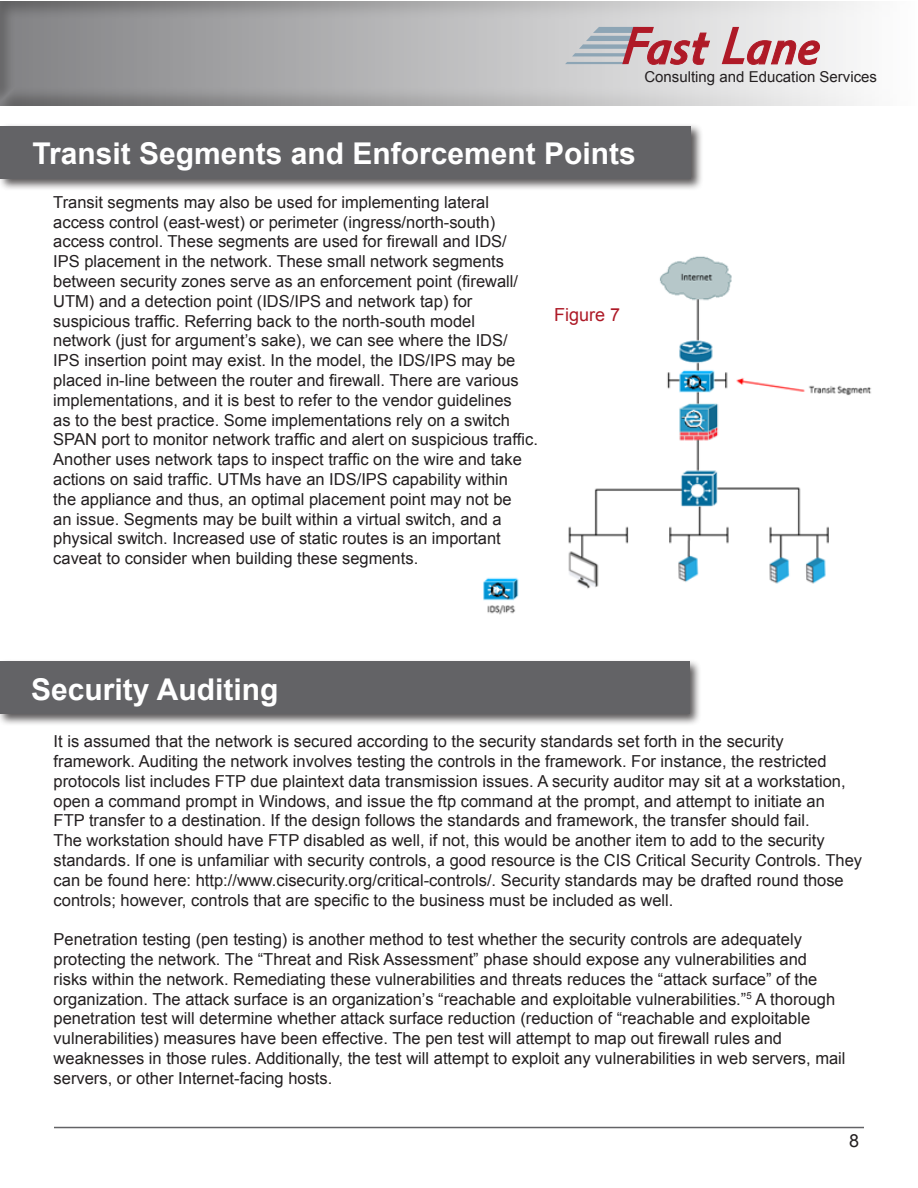
<style>
.page{position:relative;width:918px;height:1188px;background:#fff}
.page>*{position:absolute;margin:0;border:0;box-sizing:border-box;transform-origin:0 0}
.t1{font:700 30px "Arial";color:#fff}
.t2{font:18px "Arial";color:#ad1926}
.t3{font:18px "Arial";color:#231f20}
.t4{font:16.5px/19.8px "Arial";color:#231f20}
.t5{font:15px "Arial";color:#231f20}
</style>
<div class="page">
<div style="left:0;top:0;width:918px;height:107px;background:#231f20;opacity:.5"></div>
<svg style="left:722px;top:27px;width:98px;height:38px;background:#d49da2"></svg>
<svg style="left:565px;top:27px;width:145px;height:38px;background:#c1a1a7"></svg>
<hr style="left:54px;top:1127px;width:810px;height:1px;background:#636366">
<div style="left:0;top:658px;width:702px;height:68px;background:#231f20;opacity:.75"></div>
<div style="left:0;top:662px;width:690px;height:52px;background:#636366"></div>
<img style="left:483px;top:256px;width:388px;height:359px">
<div style="left:0;top:123px;width:703px;height:68px;background:#231f20;opacity:.75"></div>
<div style="left:1px;top:126px;width:690px;height:53px;background:#636366"></div>
<p class="t5" style="left:644px;top:67px;width:234px">Consulting and Education Services</p>
<p class="t1" style="left:32px;top:134px;width:605px">Transit Segments and Enforcement Points</p>
<p class="t4" style="left:53px;top:192px;width:486px">Transit segments may also be used for implementing lateral access control (east-west) or perimeter (ingress/north-south) access control. These segments are used for firewall and IDS/<br>IPS placement in the network. These small network segments between security zones serve as an enforcement point (firewall/ UTM) and a detection point (IDS/IPS and network tap) for suspicious traffic. Referring back to the north-south model<br>network (just for argument’s sake), we can see where the IDS/ IPS insertion point may exist. In the model, the IDS/IPS may be placed in-line between the router and firewall. There are various implementations, and it is best to refer to the vendor guidelines<br>as to the best practice. Some implementations rely on a switch SPAN port to monitor network traffic and alert on suspicious traffic.<br>Another uses network taps to inspect traffic on the wire and take actions on said traffic. UTMs have an IDS/IPS capability within<br>the appliance and thus, an optimal placement point may not be<br>an issue. Segments may be built within a virtual switch, and a physical switch. Increased use of static routes is an important caveat to consider when building these segments.</p>
<p class="t2" style="left:554px;top:302px;width:68px">Figure 7</p>
<p class="t1" style="left:31px;top:669px;width:249px">Security Auditing</p>
<p class="t4" style="left:54px;top:732px;width:810px">It is assumed that the network is secured according to the security standards set forth in the security framework. Auditing the network involves testing the controls in the framework. For instance, the restricted protocols list includes FTP due plaintext data transmission issues. A security auditor may sit at a workstation, open a command prompt in Windows, and issue the ftp command at the prompt, and attempt to initiate an<br>FTP transfer to a destination. If the design follows the standards and framework, the transfer should fail.<br>The workstation should have FTP disabled as well, if not, this would be another item to add to the security standards. If one is unfamiliar with security controls, a good resource is the CIS Critical Security Controls. They can be found here: http://www.cisecurity.org/critical-controls/. Security standards may be drafted round those controls; however, controls that are specific to the business must be included as well.</p>
<p class="t4" style="left:54px;top:930px;width:794px">Penetration testing (pen testing) is another method to test whether the security controls are adequately protecting the network. The “Threat and Risk Assessment” phase should expose any vulnerabilities and<br>risks within the network. Remediating these vulnerabilities and threats reduces the “attack surface” of the organization. The attack surface is an organization’s “reachable and exploitable vulnerabilities.”<sup>5</sup> A thorough penetration test will determine whether attack surface reduction (reduction of “reachable and exploitable vulnerabilities) measures have been effective. The pen test will attempt to map out firewall rules and weaknesses in those rules. Additionally, the test will attempt to exploit any vulnerabilities in web servers, mail servers, or other Internet-facing hosts.</p>
<p class="t3" style="left:849px;top:1129px;width:12px">8</p>
</div>
